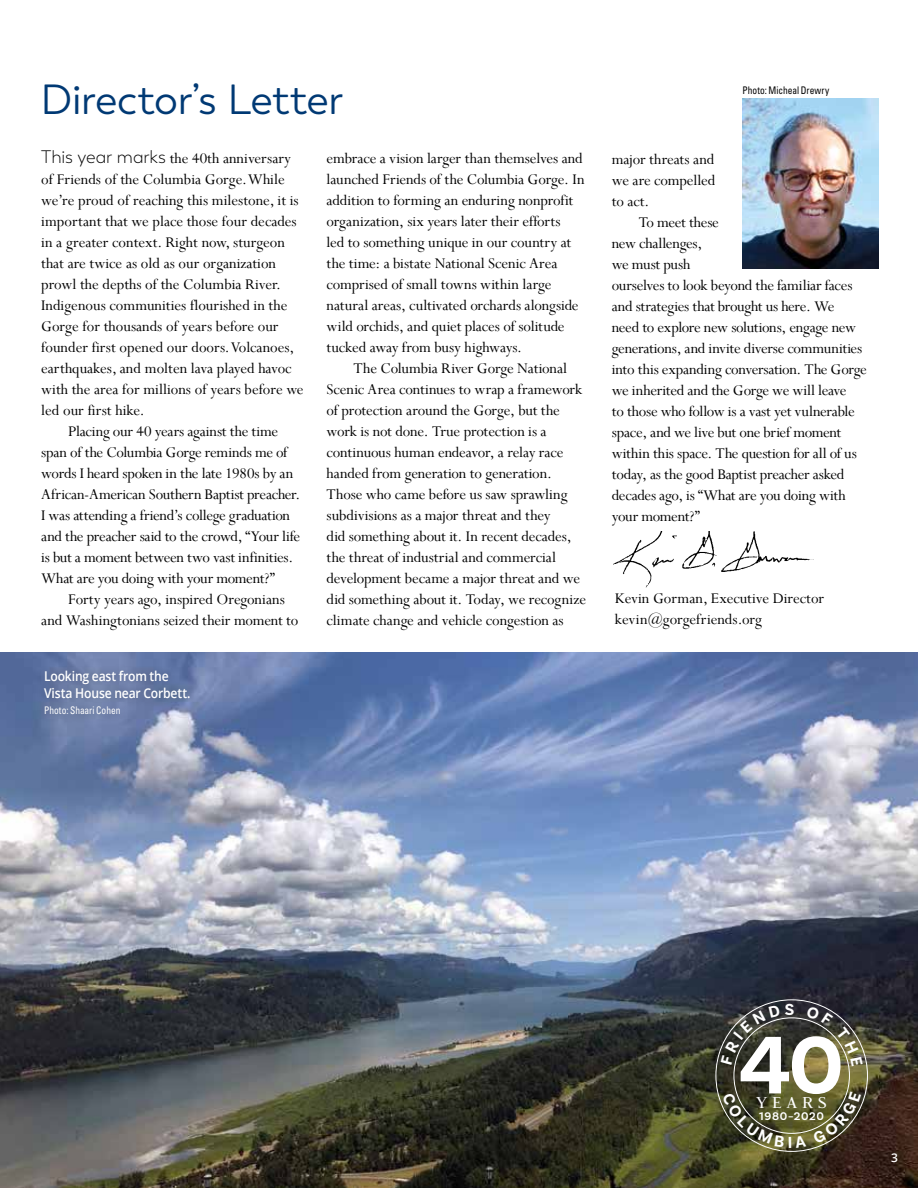
<style>
.page{position:relative;width:918px;height:1188px;background:#fff}
.page>*{position:absolute;margin:0;border:0;box-sizing:border-box;transform-origin:0 0}
.t1{font:700 85.65px "Basic Sans";color:#fff}
.t2{font:42px "Boston";letter-spacing:-.01em;color:#003974}
.t3{font:18.75px "Judson";letter-spacing:.27em;color:#fff}
.t4{font:16.5px/21px "Perpetua";letter-spacing:-.005em;color:#000}
.t5{font:16.5px "Perpetua";letter-spacing:-.025em;color:#000}
.t6{font:600 13.5px/16.5px "Open Sans";letter-spacing:-.01em;color:#fff;scale:.9 1}
.t7{font:600 12px "Open Sans";color:#fff}
.t8{font:600 11.7px "Basic Sans";letter-spacing:.055em;color:#fff}
.t9{font:condensed 10.5px "Univers";letter-spacing:.005em;color:#000;scale:.9 1}
.t10{font:condensed 10.5px "Univers";color:#fff;scale:.9 1}
.s1{font-family:"Boston";font-weight:300;font-size:18px}
</style>
<div class="page">
<img style="left:0;top:652px;width:918px;height:536px">
<img style="left:613px;top:531px;width:201px;height:57px">
<div style="left:36px;top:662px;width:163px;height:62px;background:#000;opacity:.3"></div>
<img style="left:742px;top:99px;width:137px;height:170px">
<svg style="left:722px;top:1092px;width:84px;height:56px;background:#4d4e2c"></svg>
<svg style="left:813px;top:1092px;width:48px;height:51px;background:#504c2c"></svg>
<svg style="left:721px;top:1004px;width:73px;height:61px;background:#383934"></svg>
<svg style="left:806px;top:1005px;width:57px;height:62px;background:#5a5740"></svg>
<h2 class="t2" style="left:40px;top:75px;width:304px">Director’s Letter</h2>
<p class="t4" style="left:41px;top:148px;width:251px"><span class="s1">This year marks</span> the 40th anniversary</p>
<p class="t4" style="left:41px;top:169px;width:245px">of Friends of the Columbia Gorge. While</p>
<p class="t4" style="left:41px;top:190px;width:259px">we’re proud of reaching this milestone, it is</p>
<p class="t4" style="left:41px;top:211px;width:257px">important that we place those four decades</p>
<p class="t4" style="left:41px;top:232px;width:245px">in a greater context. Right now, sturgeon</p>
<p class="t4" style="left:41px;top:253px;width:236px">that are twice as old as our organization</p>
<p class="t4" style="left:41px;top:274px;width:241px">prowl the depths of the Columbia River.</p>
<p class="t4" style="left:41px;top:295px;width:248px">Indigenous communities flourished in the</p>
<p class="t4" style="left:41px;top:316px;width:239px">Gorge for thousands of years before our</p>
<p class="t4" style="left:41px;top:337px;width:255px">founder first opened our doors. Volcanoes,</p>
<p class="t4" style="left:41px;top:358px;width:252px">earthquakes, and molten lava played havoc</p>
<p class="t4" style="left:41px;top:379px;width:264px">with the area for millions of years before we</p>
<p class="t4" style="left:41px;top:400px;width:105px">led our first hike.</p>
<p class="t4" style="left:68px;top:421px;width:211px">Placing our 40 years against the time</p>
<p class="t4" style="left:41px;top:442px;width:248px">span of the Columbia Gorge reminds me of</p>
<p class="t4" style="left:41px;top:463px;width:254px">words I heard spoken in the late 1980s by an</p>
<p class="t4" style="left:41px;top:484px;width:261px">African-American Southern Baptist preacher.</p>
<p class="t4" style="left:41px;top:505px;width:250px">I was attending a friend’s college graduation</p>
<p class="t4" style="left:41px;top:526px;width:260px">and the preacher said to the crowd, “Your life</p>
<p class="t4" style="left:41px;top:547px;width:253px">is but a moment between two vast infinities.</p>
<p class="t5" style="left:41px;top:568px;width:235px">What are you doing with your moment?”</p>
<p class="t4" style="left:68px;top:589px;width:218px">Forty years ago, inspired Oregonians</p>
<p class="t4" style="left:41px;top:610px;width:259px">and Washingtonians seized their moment to</p>
<p class="t6" style="left:44px;top:668px;width:164px">Looking east from the<br>Vista House near Corbett.</p>
<p class="t10" style="left:44px;top:704px;width:86px">Photo: Shaari Cohen</p>
<p class="t4" style="left:327px;top:148px;width:259px">embrace a vision larger than themselves and launched Friends of the Columbia Gorge. In addition to forming an enduring nonprofit organization, six years later their efforts<br>led to something unique in our country at the time: a bistate National Scenic Area comprised of small towns within large natural areas, cultivated orchards alongside wild orchids, and quiet places of solitude tucked away from busy highways.</p>
<p class="t4" style="left:327px;top:358px;width:261px;text-indent:27px">The Columbia River Gorge National Scenic Area continues to wrap a framework of protection around the Gorge, but the work is not done. True protection is a continuous human endeavor, a relay race handed from generation to generation.<br>Those who came before us saw sprawling subdivisions as a major threat and they<br>did something about it. In recent decades, the threat of industrial and commercial development became a major threat and we did something about it. Today, we recognize climate change and vehicle congestion as</p>
<p class="t9" style="left:742px;top:83px;width:98px">Photo: Micheal Drewry</p>
<p class="t4" style="left:612px;top:149px;width:105px;text-align:justify">major threats and we are compelled to act.</p>
<p class="t4" style="left:612px;top:212px;width:257px;text-indent:27px">To meet these<br>new challenges,<br>we must push<br>ourselves to look beyond the familiar faces and strategies that brought us here. We<br>need to explore new solutions, engage new generations, and invite diverse communities into this expanding conversation. The Gorge we inherited and the Gorge we will leave<br>to those who follow is a vast yet vulnerable space, and we live but one brief moment within this space. The question for all of us today, as the good Baptist preacher asked decades ago, is “What are you doing with your moment?”</p>
<p class="t4" style="left:615px;top:587px;width:211px">Kevin Gorman, Executive Director kevin@gorgefriends.org</p>
<h1 class="t1" style="left:739px;top:1013px;width:106px">40</h1>
<p class="t3" style="left:757px;top:1092px;width:72px">YEARS</p>
<p class="t8" style="left:759px;top:1109px;width:66px">1980–2020</p>
<p class="t7" style="left:891px;top:1149px;width:8px">3</p>
</div>
